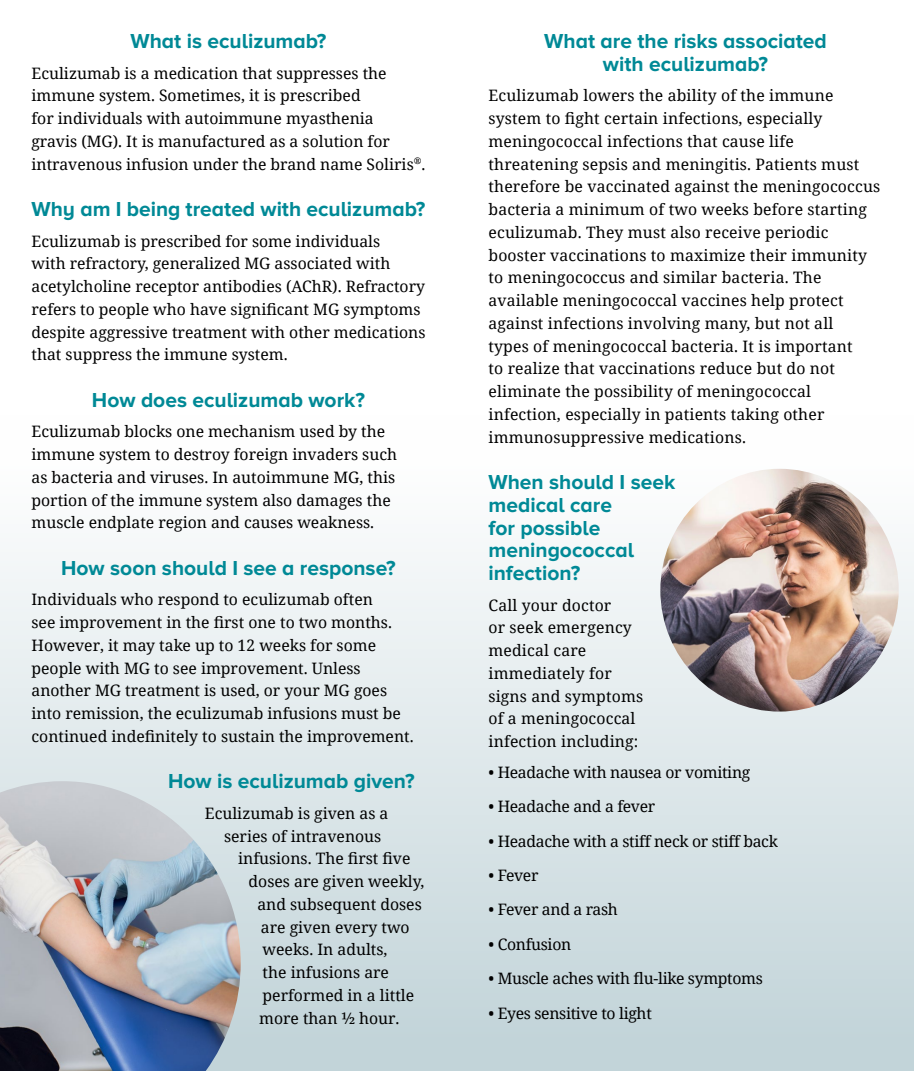
<style>
.page{position:relative;width:914px;height:1071px;background:#fff}
.page>*{position:absolute;margin:0;border:0;box-sizing:border-box;transform-origin:0 0}
.Heading_Proxima_Nova{font:700 21px/22.8px "Proxima Nova";color:#008996;text-align:center}
.body_style{font:15.75px/22.8px "Noto Serif";color:#000}
.bullets{font:15.75px "Noto Serif";letter-spacing:-.02em;color:#000}
</style>
<div class="page">
<div style="left:0;top:415px;width:914px;height:656px;background:linear-gradient(to bottom,#fff,#c0d2d7)"></div>
<img style="left:0;top:781px;width:241px;height:290px">
<img style="left:660px;top:469px;width:238px;height:243px">
<p class="Heading_Proxima_Nova" style="left:130px;top:30px;width:197px">What is eculizumab?</p>
<p class="body_style" style="left:32px;top:61px;width:395px">Eculizumab is a medication that suppresses the immune system. Sometimes, it is prescribed<br>for individuals with autoimmune myasthenia<br>gravis (MG). It is manufactured as a solution for intravenous infusion under the brand name Soliris<sup>®</sup>.</p>
<p class="Heading_Proxima_Nova" style="left:32px;top:198px;width:395px">Why am I being treated with eculizumab?</p>
<p class="body_style" style="left:32px;top:229px;width:395px">Eculizumab is prescribed for some individuals<br>with refractory, generalized MG associated with acetylcholine receptor antibodies (AChR). Refractory refers to people who have significant MG symptoms despite aggressive treatment with other medications that suppress the immune system.</p>
<p class="Heading_Proxima_Nova" style="left:92px;top:389px;width:274px">How does eculizumab work?</p>
<p class="body_style" style="left:32px;top:420px;width:367px">Eculizumab blocks one mechanism used by the immune system to destroy foreign invaders such as bacteria and viruses. In autoimmune MG, this portion of the immune system also damages the muscle endplate region and causes weakness.</p>
<p class="Heading_Proxima_Nova" style="left:61px;top:557px;width:336px">How soon should I see a response?</p>
<p class="body_style" style="left:32px;top:588px;width:384px">Individuals who respond to eculizumab often<br>see improvement in the first one to two months.<br>However, it may take up to 12 weeks for some people with MG to see improvement. Unless another MG treatment is used, or your MG goes into remission, the eculizumab infusions must be continued indefinitely to sustain the improvement.</p>
<p class="Heading_Proxima_Nova" style="left:168px;top:771px;width:248px">How is eculizumab given?</p>
<p class="body_style" style="left:205px;top:801px;width:185px">Eculizumab is given as a</p>
<p class="body_style" style="left:224px;top:824px;width:159px">series of intravenous</p>
<p class="body_style" style="left:238px;top:847px;width:174px">infusions. The first five</p>
<p class="body_style" style="left:248px;top:870px;width:177px">doses are given weekly,</p>
<p class="body_style" style="left:257px;top:892px;width:166px">and subsequent doses</p>
<p class="body_style" style="left:261px;top:915px;width:150px">are given every two</p>
<p class="body_style" style="left:262px;top:938px;width:126px">weeks. In adults,</p>
<p class="body_style" style="left:262px;top:961px;width:128px">the infusions are</p>
<p class="body_style" style="left:262px;top:983px;width:153px">performed in a little</p>
<p class="body_style" style="left:259px;top:1006px;width:142px">more than ½ hour.</p>
<p class="Heading_Proxima_Nova" style="left:544px;top:30px;width:284px">What are the risks associated with eculizumab?</p>
<p class="body_style" style="left:488px;top:84px;width:393px">Eculizumab lowers the ability of the immune system to fight certain infections, especially meningococcal infections that cause life threatening sepsis and meningitis. Patients must therefore be vaccinated against the meningococcus bacteria a minimum of two weeks before starting eculizumab. They must also receive periodic booster vaccinations to maximize their immunity to meningococcus and similar bacteria. The available meningococcal vaccines help protect against infections involving many, but not all<br>types of meningococcal bacteria. It is important<br>to realize that vaccinations reduce but do not eliminate the possibility of meningococcal infection, especially in patients taking other immunosuppressive medications.</p>
<p class="Heading_Proxima_Nova" style="left:488px;top:471px;width:188px;text-align:left">When should I seek medical care<br>for possible meningococcal infection?</p>
<p class="body_style" style="left:488px;top:593px;width:156px">Call your doctor<br>or seek emergency medical care immediately for signs and symptoms of a meningococcal infection including:</p>
<p class="bullets" style="left:488px;top:761px;width:263px">• Headache with nausea or vomiting</p>
<p class="bullets" style="left:488px;top:796px;width:168px">• Headache and a fever</p>
<p class="bullets" style="left:488px;top:830px;width:291px">• Headache with a stiff neck or stiff back</p>
<p class="bullets" style="left:488px;top:865px;width:51px">• Fever</p>
<p class="bullets" style="left:488px;top:899px;width:131px">• Fever and a rash</p>
<p class="bullets" style="left:488px;top:933px;width:84px">• Confusion</p>
<p class="bullets" style="left:488px;top:968px;width:276px">• Muscle aches with flu-like symptoms</p>
<p class="bullets" style="left:488px;top:1002px;width:165px">• Eyes sensitive to light</p>
</div>
